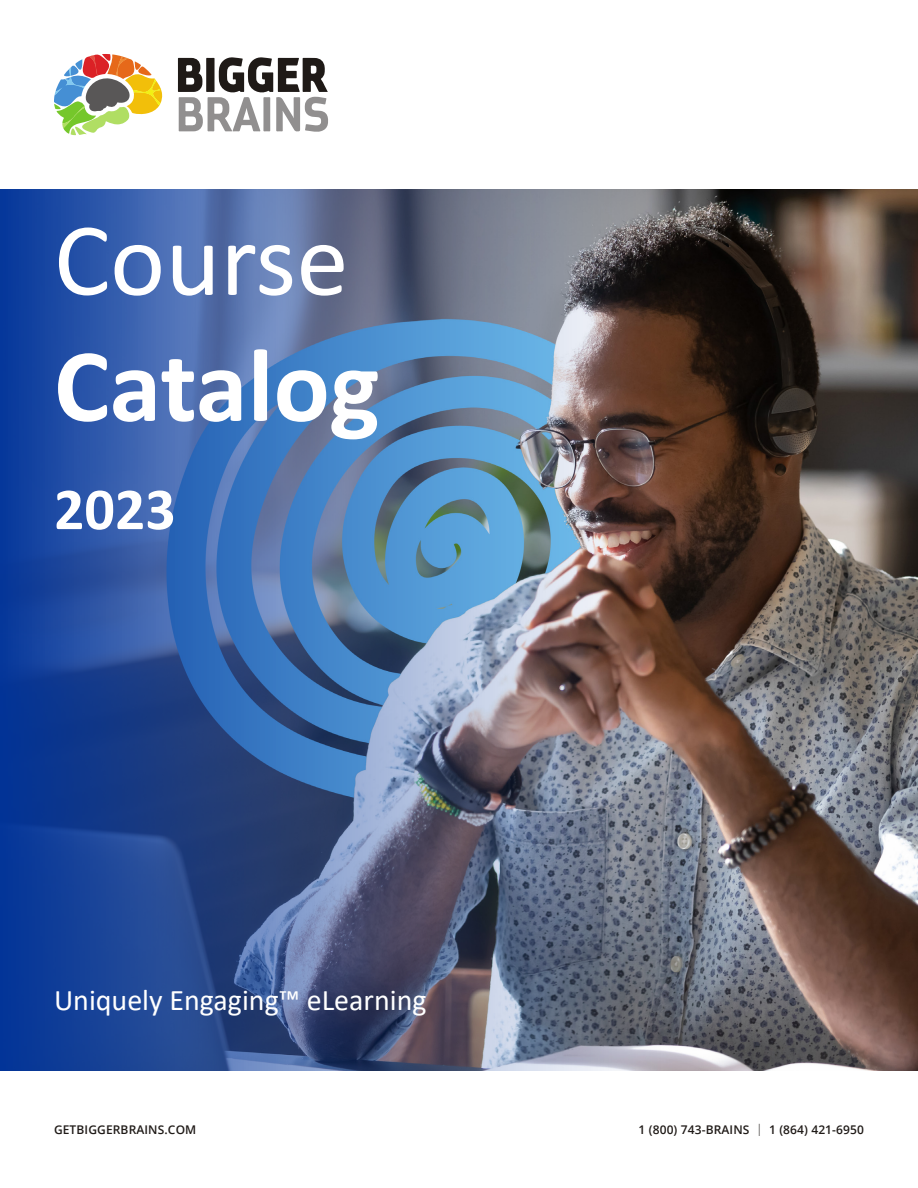
<style>
.page{position:relative;width:918px;height:1188px;background:#fff}
.page>*{position:absolute;margin:0;border:0;box-sizing:border-box;transform-origin:0 0}
.t1{font:700 105px "Calibri";color:#fff}
.t2{font:105px "Calibri";color:#fff}
.t3{font:700 60px "Calibri";color:#fff}
.t4{font:30px "Calibri";color:#fff}
.t5{font:600 12px "Open Sans";letter-spacing:.01em;color:#201b18}
.s1{font-weight:300}
</style>
<div class="page">
<img style="left:662px;top:189px;width:256px;height:882px">
<img style="left:0;top:189px;width:662px;height:882px">
<svg style="left:178px;top:57px;width:150px;height:75px"></svg>
<svg style="left:54px;top:54px;width:108px;height:81px"></svg>
<h1 class="t2" style="left:54px;top:187px;width:296px">Course</h1>
<h1 class="t1" style="left:54px;top:312px;width:327px">Catalog</h1>
<h2 class="t3" style="left:54px;top:467px;width:123px">2023</h2>
<h3 class="t4" style="left:54px;top:980px;width:374px">Uniquely Engaging™ eLearning</h3>
<p class="t5" style="left:54px;top:1121px;width:144px">GETBIGGERBRAINS.COM</p>
<p class="t5" style="left:639px;top:1121px;width:227px">1 (800) 743-BRAINS <span class="s1">|</span> 1 (864) 421-6950</p>
</div>
